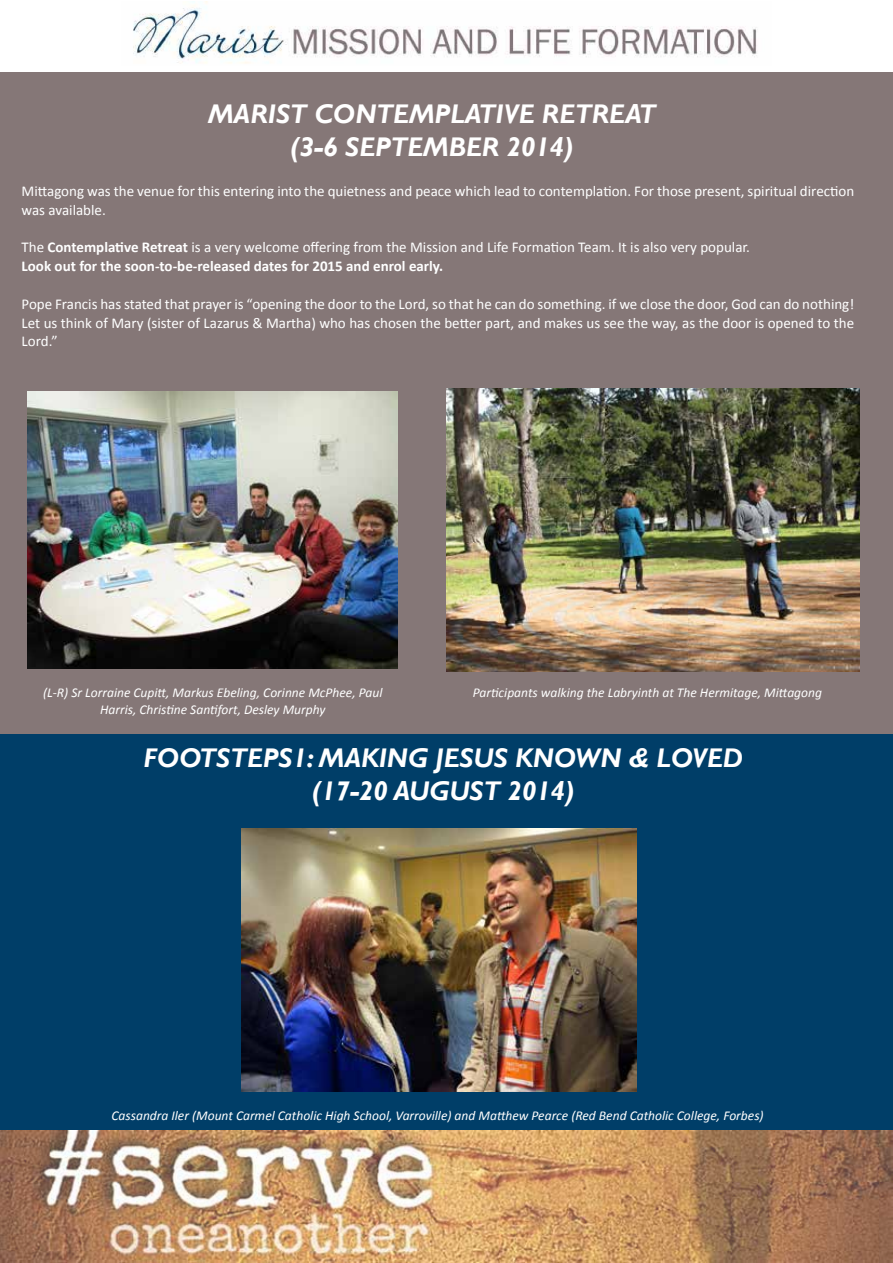
<style>
.page{position:relative;width:893px;height:1263px;background:#fff}
.page>*{position:absolute;margin:0;border:0;box-sizing:border-box;transform-origin:0 0}
.t1{font:italic 700 27px/33px "Gill Sans";color:#fff;text-align:center}
.t2{font:15px/18.8px "Calibri";color:#fff}
.t3{font:italic 13.5px "Calibri";color:#fff}
.s1{font-weight:700}
</style>
<div class="page">
<div style="left:0;top:72px;width:893px;height:676px;background:#857777"></div>
<img style="left:133px;top:1px;width:624px;height:63px">
<img style="left:0;top:1130px;width:893px;height:133px">
<div style="left:0;top:734px;width:893px;height:396px;background:#003e68"></div>
<img style="left:28px;top:391px;width:370px;height:278px">
<img style="left:446px;top:389px;width:414px;height:283px">
<img style="left:242px;top:829px;width:394px;height:263px">
<h1 class="t1" style="left:208px;top:98px;width:449px">MARIST CONTEMPLATIVE RETREAT (3-6 SEPTEMBER 2014)</h1>
<p class="t2" style="left:22px;top:182px;width:834px">Mittagong was the venue for this entering into the quietness and peace which lead to contemplation. For those present, spiritual direction was available.</p>
<p class="t2" style="left:22px;top:238px;width:730px">The <span class="s1">Contemplative Retreat</span> is a very welcome offering from the Mission and Life Formation Team. It is also very popular.<br><span class="s1">Look out for the soon-to-be-released dates for 2015 and enrol early.</span></p>
<p class="t2" style="left:22px;top:294px;width:834px;text-align:justify">Pope Francis has stated that prayer is “opening the door to the Lord, so that he can do something. if we close the door, God can do nothing!<br>Let us think of Mary (sister of Lazarus &amp; Martha) who has chosen the better part, and makes us see the way, as the door is opened to the Lord.”</p>
<p class="t3" style="left:43px;top:684px;width:341px">(L-R) Sr Lorraine Cupitt, Markus Ebeling, Corinne McPhee, Paul</p>
<p class="t3" style="left:473px;top:684px;width:351px">Participants walking the Labryinth at The Hermitage, Mittagong</p>
<p class="t3" style="left:100px;top:700px;width:227px">Harris, Christine Santifort, Desley Murphy</p>
<h1 class="t1" style="left:144px;top:742px;width:601px">FOOTSTEPS1: MAKING JESUS KNOWN &amp; LOVED (17-20 AUGUST 2014)</h1>
<p class="t3" style="left:112px;top:1106px;width:654px">Cassandra Iler (Mount Carmel Catholic High School, Varroville) and Matthew Pearce (Red Bend Catholic College, Forbes)</p>
</div>
